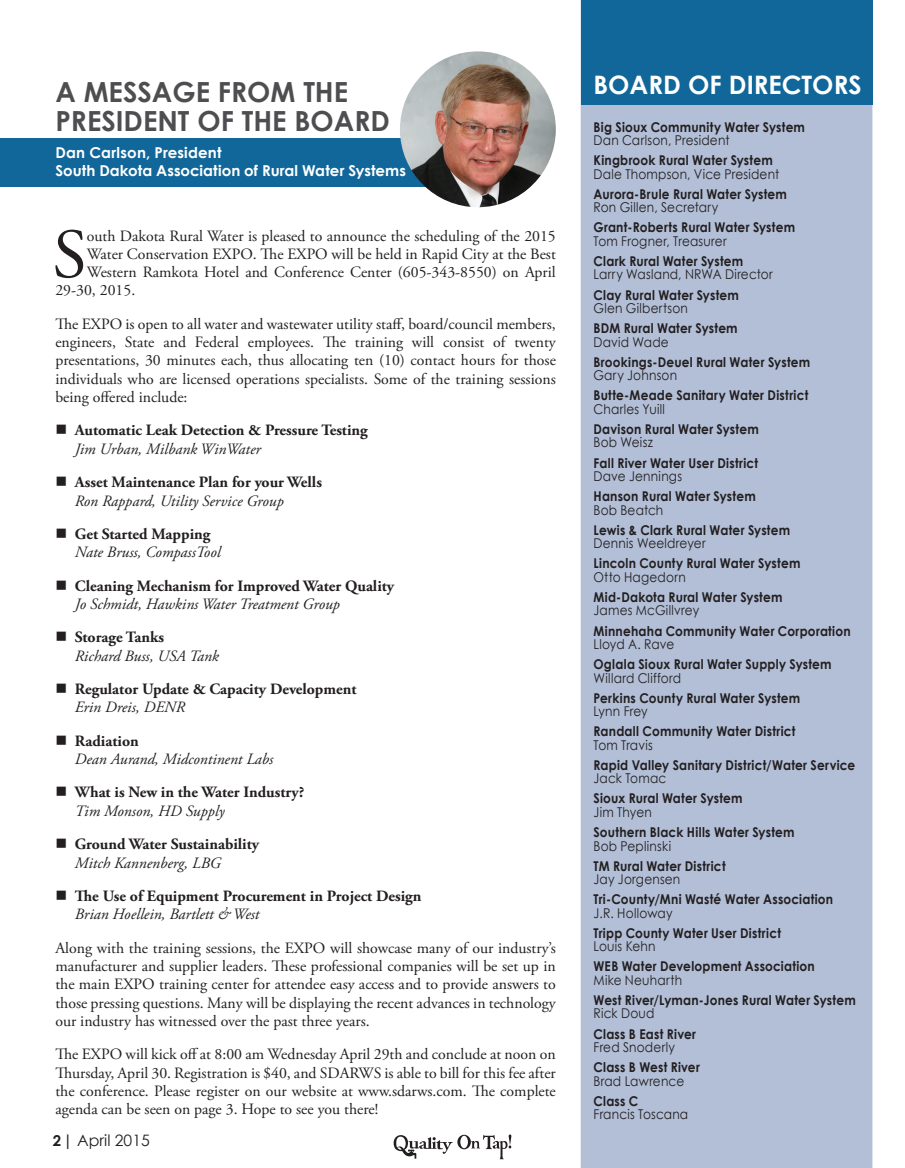
<style>
.page{position:relative;width:905px;height:1168px;background:#fff}
.page>*{position:absolute;margin:0;border:0;box-sizing:border-box;transform-origin:0 0}
.t1{font:70.05px "Adobe Garamond Pro";color:#231f20}
.t2{font:700 27.75px/28.5px "Century Gothic";color:#4e4e50}
.t3{font:700 25.5px "Century Gothic";color:#fff}
.t4{font:15.75px/18.3px "Adobe Garamond Pro";color:#231f20;text-align:justify}
.t5{font:700 15.75px/18.3px "Adobe Garamond Pro";color:#231f20}
.t6{font:italic 15.75px/18.3px "Adobe Garamond Pro";color:#231f20}
.t7{font:15.75px "Century Gothic";color:#231f20}
.t8{font:700 15px/18px "Century Gothic";letter-spacing:.005em;color:#fff}
.t9{font:700 13.5px "Century Gothic";letter-spacing:.02em;color:#231f20;scale:.9 1}
.t10{font:13.5px "Century Gothic";letter-spacing:.015em;color:#231f20;scale:.9 1}
.t11{font:13.5px "Century Gothic";letter-spacing:-.005em;color:#231f20;scale:.9 1}
.s1{font-weight:400;font-style:italic}
.s2{font-weight:700;font-style:normal}
.s3{font-weight:700;font-size:15px}
.s4{font-weight:700}
</style>
<div class="page">
<svg style="left:393px;top:1134px;width:118px;height:25px"></svg>
<div style="left:580px;top:105px;width:292px;height:1063px;background:#b2bfd7"></div>
<div style="left:0;top:138px;width:457px;height:49px;background:#11679a"></div>
<img style="left:400px;top:51px;width:156px;height:156px;border-radius:78px">
<div style="left:580px;top:0;width:292px;height:105px;background:#11679a"></div>
<h2 class="t2" style="left:55px;top:77px;width:336px">A MESSAGE FROM THE<br>PRESIDENT OF THE BOARD</h2>
<p class="t8" style="left:55px;top:144px;width:352px">Dan Carlson, President<br>South Dakota Association of Rural Water Systems</p>
<h1 class="t1" style="left:53px;top:213px;width:36px">S</h1>
<p class="t4" style="left:87px;top:227px;width:470px">outh Dakota Rural Water is pleased to announce the scheduling of the 2015</p>
<p class="t4" style="left:87px;top:245px;width:470px">Water Conservation EXPO. The EXPO will be held in Rapid City at the Best</p>
<p class="t4" style="left:87px;top:263px;width:470px">Western Ramkota Hotel and Conference Center (605-343-8550) on April</p>
<p class="t4" style="left:55px;top:282px;width:81px">29-30, 2015.</p>
<p class="t4" style="left:55px;top:315px;width:502px">The EXPO is open to all water and wastewater utility staff, board/council members, engineers, State and Federal employees. The training will consist of twenty presentations, 30 minutes each, thus allocating ten (10) contact hours for those individuals who are licensed operations specialists. Some of the training sessions being offered include:</p>
<p class="t5" style="left:75px;top:422px;width:294px;text-indent:-20px">■ Automatic Leak Detection &amp; Pressure Testing<br><span class="s1">Jim Urban, Milbank WinWater</span></p>
<p class="t5" style="left:75px;top:473px;width:248px;text-indent:-20px">■ Asset Maintenance Plan for your Wells<br><span class="s1">Ron Rappard, Utility Service Group</span></p>
<p class="t6" style="left:75px;top:525px;width:147px;text-indent:-19px">■ <span class="s2">Get Started Mapping<br></span>Nate Bruss, CompassTool</p>
<p class="t5" style="left:75px;top:577px;width:321px;text-indent:-19px">■ Cleaning Mechanism for Improved Water Quality<br><span class="s1">Jo Schmidt, Hawkins Water Treatment Group</span></p>
<p class="t6" style="left:75px;top:629px;width:146px;text-indent:-20px">■ <span class="s2">Storage Tanks<br></span>Richard Buss, USA Tank</p>
<p class="t5" style="left:75px;top:680px;width:283px;text-indent:-20px">■ Regulator Update &amp; Capacity Development<br><span class="s1">Erin Dreis, DENR</span></p>
<p class="t6" style="left:75px;top:732px;width:200px;text-indent:-20px">■ <span class="s2">Radiation<br></span>Dean Aurand, Midcontinent Labs</p>
<p class="t5" style="left:75px;top:784px;width:231px;text-indent:-20px">■ What is New in the Water Industry?<br><span class="s1">Tim Monson, HD Supply</span></p>
<p class="t5" style="left:75px;top:835px;width:186px;text-indent:-20px">■ Ground Water Sustainability<br><span class="s1">Mitch Kannenberg, LBG</span></p>
<p class="t5" style="left:75px;top:887px;width:348px;text-indent:-20px">■ e Use of Equipment Procurement in Project Design<br><span class="s1">Brian Hoellein, Bartlett &amp; West</span></p>
<p class="t4" style="left:55px;top:939px;width:502px">Along with the training sessions, the EXPO will showcase many of our industry’s manufacturer and supplier leaders. These professional companies will be set up in the main EXPO training center for attendee easy access and to provide answers to those pressing questions. Many will be displaying the recent advances in technology our industry has witnessed over the past three years.</p>
<p class="t4" style="left:55px;top:1046px;width:502px">The EXPO will kick off at 8:00 am Wednesday April 29th and conclude at noon on Thursday, April 30. Registration is $40, and SDARWS is able to bill for this fee after the conference. Please register on our website at www.sdarws.com. The complete agenda can be seen on page 3. Hope to see you there!</p>
<p class="t7" style="left:53px;top:1131px;width:98px"><span class="s3">2</span> <span class="s4">|</span> April 2015</p>
<h3 class="t3" style="left:593px;top:69px;width:270px">BOARD OF DIRECTORS</h3>
<p class="t9" style="left:593px;top:118px;width:236px">Big Sioux Community Water System</p>
<p class="t10" style="left:593px;top:132px;width:152px">Dan Carlson, President</p>
<p class="t9" style="left:593px;top:152px;width:201px">Kingbrook Rural Water System</p>
<p class="t10" style="left:593px;top:166px;width:208px">Dale Thompson, Vice President</p>
<p class="t9" style="left:593px;top:185px;width:216px">Aurora-Brule Rural Water System</p>
<p class="t10" style="left:593px;top:199px;width:140px">Ron Gillen, Secretary</p>
<p class="t9" style="left:593px;top:219px;width:225px">Grant-Roberts Rural Water System</p>
<p class="t10" style="left:593px;top:233px;width:149px">Tom Frogner, Treasurer</p>
<p class="t9" style="left:593px;top:253px;width:168px">Clark Rural Water System</p>
<p class="t10" style="left:593px;top:266px;width:201px">Larry Wasland, NRWA Director</p>
<p class="t9" style="left:593px;top:286px;width:163px">Clay Rural Water System</p>
<p class="t10" style="left:593px;top:300px;width:106px">Glen Gilbertson</p>
<p class="t9" style="left:593px;top:320px;width:162px">BDM Rural Water System</p>
<p class="t10" style="left:593px;top:334px;width:85px">David Wade</p>
<p class="t9" style="left:593px;top:353px;width:242px">Brookings-Deuel Rural Water System</p>
<p class="t10" style="left:593px;top:367px;width:94px">Gary Johnson</p>
<p class="t9" style="left:593px;top:387px;width:240px">Butte-Meade Sanitary Water District</p>
<p class="t10" style="left:593px;top:401px;width:81px">Charles Yuill</p>
<p class="t9" style="left:593px;top:421px;width:185px">Davison Rural Water System</p>
<p class="t10" style="left:593px;top:434px;width:67px">Bob Weisz</p>
<p class="t9" style="left:593px;top:454px;width:184px">Fall River Water User District</p>
<p class="t10" style="left:593px;top:468px;width:100px">Dave Jennings</p>
<p class="t9" style="left:593px;top:488px;width:182px">Hanson Rural Water System</p>
<p class="t10" style="left:593px;top:501px;width:79px">Bob Beatch</p>
<p class="t9" style="left:593px;top:521px;width:220px">Lewis &amp; Clark Rural Water System</p>
<p class="t10" style="left:593px;top:535px;width:126px">Dennis Weeldreyer</p>
<p class="t9" style="left:593px;top:555px;width:231px">Lincoln County Rural Water System</p>
<p class="t10" style="left:593px;top:569px;width:104px">Otto Hagedorn</p>
<p class="t9" style="left:593px;top:589px;width:211px">Mid-Dakota Rural Water System</p>
<p class="t10" style="left:593px;top:602px;width:119px">James McGillvrey</p>
<p class="t9" style="left:593px;top:622px;width:287px">Minnehaha Community Water Corporation</p>
<p class="t11" style="left:593px;top:636px;width:91px">Lloyd A. Rave</p>
<p class="t9" style="left:593px;top:656px;width:266px">Oglala Sioux Rural Water Supply System</p>
<p class="t10" style="left:593px;top:669px;width:99px">Willard Clifford</p>
<p class="t9" style="left:593px;top:689px;width:231px">Perkins County Rural Water System</p>
<p class="t10" style="left:593px;top:703px;width:62px">Lynn Frey</p>
<p class="t9" style="left:593px;top:723px;width:226px">Randall Community Water District</p>
<p class="t10" style="left:593px;top:737px;width:67px">Tom Travis</p>
<p class="t9" style="left:593px;top:756px;width:292px">Rapid Valley Sanitary District/Water Service</p>
<p class="t10" style="left:593px;top:770px;width:82px">Jack Tomac</p>
<p class="t9" style="left:593px;top:790px;width:167px">Sioux Rural Water System</p>
<p class="t10" style="left:593px;top:804px;width:66px">Jim Thyen</p>
<p class="t9" style="left:593px;top:824px;width:225px">Southern Black Hills Water System</p>
<p class="t10" style="left:593px;top:837px;width:88px">Bob Peplinski</p>
<p class="t9" style="left:593px;top:857px;width:148px">TM Rural Water District</p>
<p class="t10" style="left:593px;top:871px;width:98px">Jay Jorgensen</p>
<p class="t9" style="left:593px;top:891px;width:268px">Tri-County/Mni Wasté Water Association</p>
<p class="t10" style="left:593px;top:904px;width:89px">J.R. Holloway</p>
<p class="t9" style="left:593px;top:924px;width:210px">Tripp County Water User District</p>
<p class="t10" style="left:593px;top:938px;width:71px">Louis Kehn</p>
<p class="t9" style="left:593px;top:958px;width:247px">WEB Water Development Association</p>
<p class="t10" style="left:593px;top:972px;width:100px">Mike Neuharth</p>
<p class="t9" style="left:593px;top:992px;width:293px">West River/Lyman-Jones Rural Water System</p>
<p class="t10" style="left:593px;top:1005px;width:69px">Rick Doud</p>
<p class="t9" style="left:593px;top:1025px;width:115px">Class B East River</p>
<p class="t10" style="left:593px;top:1039px;width:92px">Fred Snoderly</p>
<p class="t9" style="left:593px;top:1059px;width:120px">Class B West River</p>
<p class="t10" style="left:593px;top:1072px;width:102px">Brad Lawrence</p>
<p class="t9" style="left:593px;top:1092px;width:51px">Class C</p>
<p class="t10" style="left:593px;top:1106px;width:107px">Francis Toscana</p>
</div>
